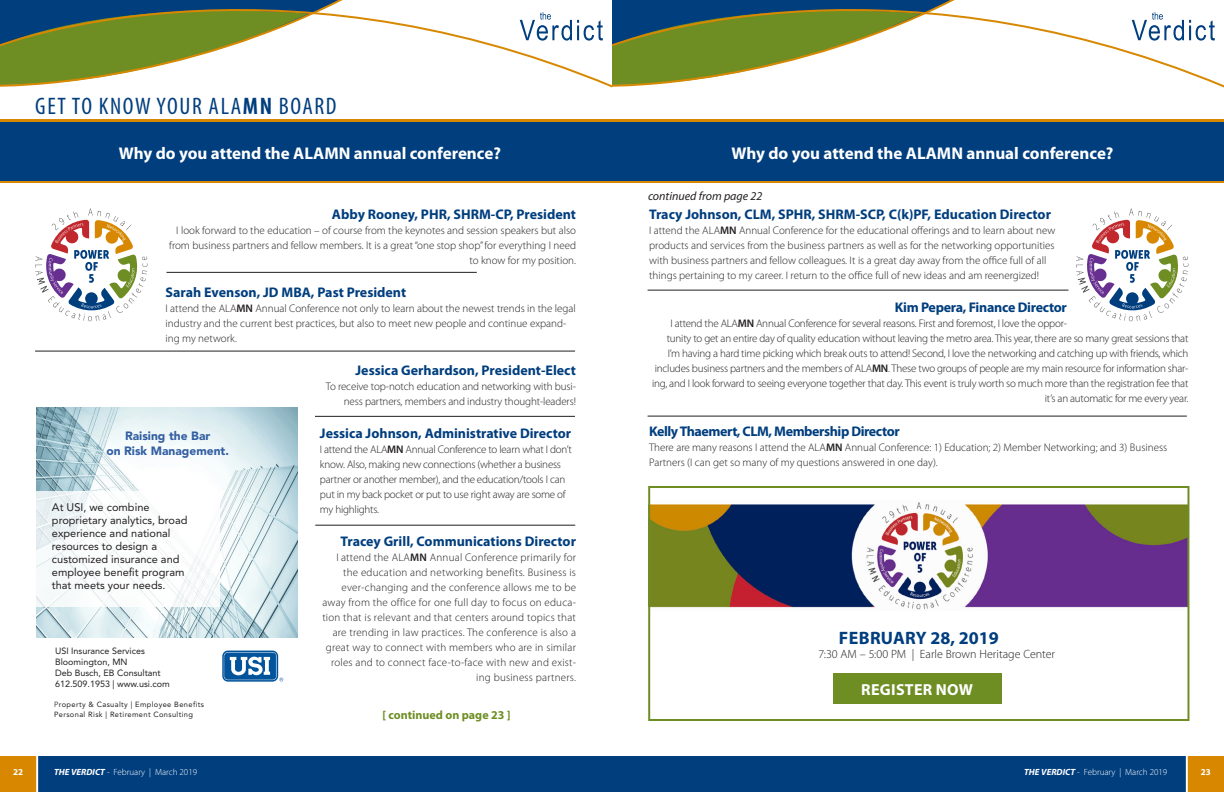
<style>
.page{position:relative;width:1224px;height:792px;background:#fff}
.page>*{position:absolute;margin:0;border:0;box-sizing:border-box;transform-origin:0 0}
.Page_Header{font:condensed 24px "Myriad Pro";letter-spacing:.07em;color:#003e7e}
.Body_Text{font:700 18px "Myriad Pro";color:#003e7e}
.Body_Text-2{font:700 17px "Myriad Pro";color:#fff}
.Body_Text-3{font:700 16px "Myriad Pro";letter-spacing:.02em;color:#fff}
.Body_Text-4{font:700 14px "Myriad Pro";color:#003e7e}
.Body_Text-5{font:700 14px "Myriad Pro";letter-spacing:-.03em;color:#003e7e}
.Body_Text-6{font:700 14px "Myriad Pro";letter-spacing:-.02em;color:#003e7e}
.Body_Text-7{font:300 12px "Myriad Pro";color:#231f20}
.t1{font:900 12px/15px "Avenir LT Std";color:#335fa2;text-align:center}
.Body_Text-8{font:700 12px "Myriad Pro";color:#6e8e24}
.t2{font:italic 12px "Myriad Pro";color:#231f20}
.Body_Text-9{font:300 11px/15px "Myriad Pro";color:#231f20}
.Body_Text-10{font:300 11px/15px "Myriad Pro";letter-spacing:-.02em;color:#231f20}
.Body_Text-11{font:300 11px/15px "Myriad Pro";letter-spacing:.02em;color:#231f20;text-align:right}
.t3{font:11px/13px "Avenir LT Std";color:#231f20}
.t4{font:9px/11px "Avenir LT Std";color:#231f20}
.t5{font:300 9px "Myriad Pro";color:#fff}
.t6{font:700 9px "Myriad Pro";color:#fff}
.t7{font:7.5px/10px "Avenir LT Std";letter-spacing:.05em;color:#231f20}
.s1{font-weight:700}
.s2{font-weight:600}
.s3{color:#464647}
.s4{font-weight:700;font-style:italic}
</style>
<div class="page">
<div style="left:0;top:756px;width:612px;height:36px;background:#003e7e"></div>
<div style="left:0;top:756px;width:37px;height:36px;background:#d78800"></div>
<hr style="left:36px;top:752px;width:2px;height:40px;background:#fff">
<hr style="left:0;top:120px;width:612px;height:2px;background:#d78800">
<svg style="left:361px;top:12px;width:249px;height:75px"></svg>
<svg style="left:973px;top:12px;width:251px;height:76px"></svg>
<svg style="left:0;top:0;width:361px;height:87px"></svg>
<svg style="left:610px;top:0;width:363px;height:88px"></svg>
<div style="left:612px;top:756px;width:612px;height:36px;background:#003e7e"></div>
<hr style="left:612px;top:120px;width:612px;height:2px;background:#d78800">
<div style="left:1187px;top:756px;width:37px;height:36px;background:#d78800"></div>
<hr style="left:1186px;top:752px;width:2px;height:40px;background:#fff">
<img style="left:651px;top:502px;width:535px;height:108px">
<div style="left:648px;top:486px;width:541px;height:235px;border:2px solid #6e8e24"></div>
<div style="left:0;top:123px;width:611px;height:60px;background:#003e7e"></div>
<div style="left:612px;top:123px;width:612px;height:60px;background:#003e7e"></div>
<hr style="left:315px;top:416px;width:260px;height:1px;background:#231f20">
<hr style="left:648px;top:290px;width:420px;height:1px;background:#231f20">
<hr style="left:648px;top:416px;width:539px;height:1px;background:#231f20">
<hr style="left:0;top:181px;width:611px;height:2px;background:#d78800">
<hr style="left:612px;top:181px;width:612px;height:2px;background:#d78800">
<hr style="left:166px;top:272px;width:311px;height:1px;background:#231f20">
<hr style="left:35px;top:351px;width:540px;height:1px;background:#231f20">
<hr style="left:315px;top:525px;width:260px;height:1px;background:#231f20">
<svg style="left:35px;top:209px;width:113px;height:112px"></svg>
<svg style="left:1076px;top:209px;width:112px;height:112px"></svg>
<img style="left:36px;top:407px;width:261px;height:230px">
<div style="left:36px;top:491px;width:183px;height:115px;background:#fff"></div>
<svg style="left:222px;top:651px;width:56px;height:31px"></svg>
<svg style="left:224px;top:652px;width:53px;height:28px"></svg>
<div style="left:225px;top:653px;width:51px;height:26px;background:#01539b;border-radius:3px"></div>
<div style="left:225px;top:653px;width:51px;height:26px;border:1px solid #01539b;border-radius:3px"></div>
<svg style="left:230px;top:657px;width:40px;height:18px"></svg>
<svg style="left:279px;top:678px;width:4px;height:4px"></svg>
<div style="left:833px;top:674px;width:168px;height:30px;background:#6e8e24"></div>
<p class="Page_Header" style="left:35px;top:91px;width:303px">GET TO KNOW YOUR ALA<span class="s1">MN</span> BOARD</p>
<p class="Body_Text-2" style="left:119px;top:142px;width:384px">Why do you attend the ALAMN annual conference?</p>
<p class="Body_Text-2" style="left:731px;top:142px;width:384px">Why do you attend the ALAMN annual conference?</p>
<p class="Body_Text-4" style="left:332px;top:205px;width:246px">Abby Rooney, PHR, SHRM-CP, President</p>
<p class="Body_Text-9" style="left:169px;top:223px;width:408px;text-align:right">I look forward to the education – of course from the keynotes and session speakers but also from business partners and fellow members. It is a great “one stop shop” for everything I need to know for my position.</p>
<p class="Body_Text-4" style="left:166px;top:283px;width:242px">Sarah Evenson, JD MBA, Past President</p>
<p class="Body_Text-9" style="left:166px;top:301px;width:412px">I attend the ALA<span class="s2">MN</span> Annual Conference not only to learn about the newest trends in the legal industry and the current best practices, but also to meet new people and continue expand&shy;ing my network.</p>
<p class="Body_Text-4" style="left:356px;top:361px;width:222px">Jessica Gerhardson, President-Elect</p>
<p class="Body_Text-9" style="left:326px;top:379px;width:252px;text-align:right">To receive top-notch education and networking with busi&shy;ness partners, members and industry thought-leaders!</p>
<p class="Body_Text-4" style="left:320px;top:424px;width:253px">Jessica Johnson, Administrative Director</p>
<p class="Body_Text-10" style="left:320px;top:442px;width:253px">I attend the ALA<span class="s2">MN</span> Annual Conference to learn what I don’t know. Also, making new connections (whether a business partner or another member), and the education/tools I can put in my back pocket or put to use right away are some of my highlights.</p>
<p class="Body_Text-4" style="left:341px;top:532px;width:237px">Tracey Grill, Communications Director</p>
<p class="Body_Text-11" style="left:322px;top:550px;width:255px">I attend the ALA<span class="s2">MN</span> Annual Conference primarily for the education and networking benefits. Business is ever-changing and the conference allows me to be away from the office for one full day to focus on educa&shy;tion that is relevant and that centers around topics that are trending in law practices. The conference is also a great way to connect with members who are in similar roles and to connect face-to-face with new and exist&shy;ing business partners.</p>
<p class="t1" style="left:106px;top:428px;width:124px">Raising the Bar<br>on Risk Management.</p>
<p class="t3" style="left:52px;top:501px;width:137px">At USI, we combine proprietary analytics, broad experience and national resources to design a customized insurance and employee benefit program that meets your needs.</p>
<p class="t4" style="left:55px;top:645px;width:116px">USI Insurance Services<br>Bloomington, MN<br>Deb Busch, EB Consultant<br>612.509.1953 | www.usi.com</p>
<p class="t7" style="left:54px;top:699px;width:152px"><span class="s3">P</span>roperty &amp; Casualty | Employee Benefits<br>Personal Risk | Retirement Consulting</p>
<p class="Body_Text-8" style="left:382px;top:707px;width:130px">[ continued on page 23 ]</p>
<p class="t2" style="left:648px;top:188px;width:116px">continued from page 22</p>
<p class="Body_Text-4" style="left:649px;top:205px;width:403px">Tracy Johnson, CLM, SPHR, SHRM-SCP, C(k)PF, Education Director</p>
<p class="Body_Text-9" style="left:649px;top:223px;width:408px">I attend the ALA<span class="s2">MN</span> Annual Conference for the educational offerings and to learn about new products and services from the business partners as well as for the networking opportunities with business partners and fellow colleagues. It is a great day away from the office full of all things pertaining to my career. I return to the office full of new ideas and am reenergized!</p>
<p class="Body_Text-6" style="left:895px;top:298px;width:174px">Kim Pepera, Finance Director</p>
<p class="Body_Text-10" style="left:670px;top:316px;width:398px">I attend the ALA<span class="s2">MN</span> Annual Conference for several reasons. First and foremost, I love the oppor-</p>
<p class="Body_Text-10" style="left:667px;top:331px;width:523px">tunity to get an entire day of quality education without leaving the metro area. This year, there are so many great sessions that</p>
<p class="Body_Text-10" style="left:668px;top:346px;width:522px">I’m having a hard time picking which break outs to attend! Second, I love the networking and catching up with friends, which</p>
<p class="Body_Text-10" style="left:655px;top:361px;width:535px">includes business partners and the members of ALA<span class="s2">MN</span>. These two groups of people are my main resource for information shar-</p>
<p class="Body_Text-10" style="left:652px;top:376px;width:538px">ing, and I look forward to seeing everyone together that day. This event is truly worth so much more than the registration fee that</p>
<p class="Body_Text-10" style="left:1045px;top:391px;width:145px">it’s an automatic for me every year.</p>
<p class="Body_Text-5" style="left:649px;top:422px;width:252px">Kelly Thaemert, CLM, Membership Director</p>
<p class="Body_Text-9" style="left:649px;top:439px;width:520px">There are many reasons I attend the ALA<span class="s2">MN</span> Annual Conference: 1) Education; 2) Member Networking; and 3) Business<br>Partners (I can get so many of my questions answered in one day).</p>
<p class="Body_Text" style="left:839px;top:626px;width:161px">FEBRUARY 28, 2019</p>
<p class="Body_Text-7" style="left:819px;top:647px;width:238px">7:30 AM – 5:00 PM | Earle Brown Heritage Center</p>
<p class="Body_Text-3" style="left:861px;top:679px;width:113px">REGISTER NOW</p>
<p class="t6" style="left:13px;top:766px;width:11px">22</p>
<p class="t5" style="left:54px;top:767px;width:145px"><span class="s4">THE VERDICT</span> - February | March 2019</p>
<p class="t5" style="left:1024px;top:767px;width:145px"><span class="s4">THE VERDICT</span> - February | March 2019</p>
<p class="t6" style="left:1201px;top:766px;width:11px">23</p>
</div>
